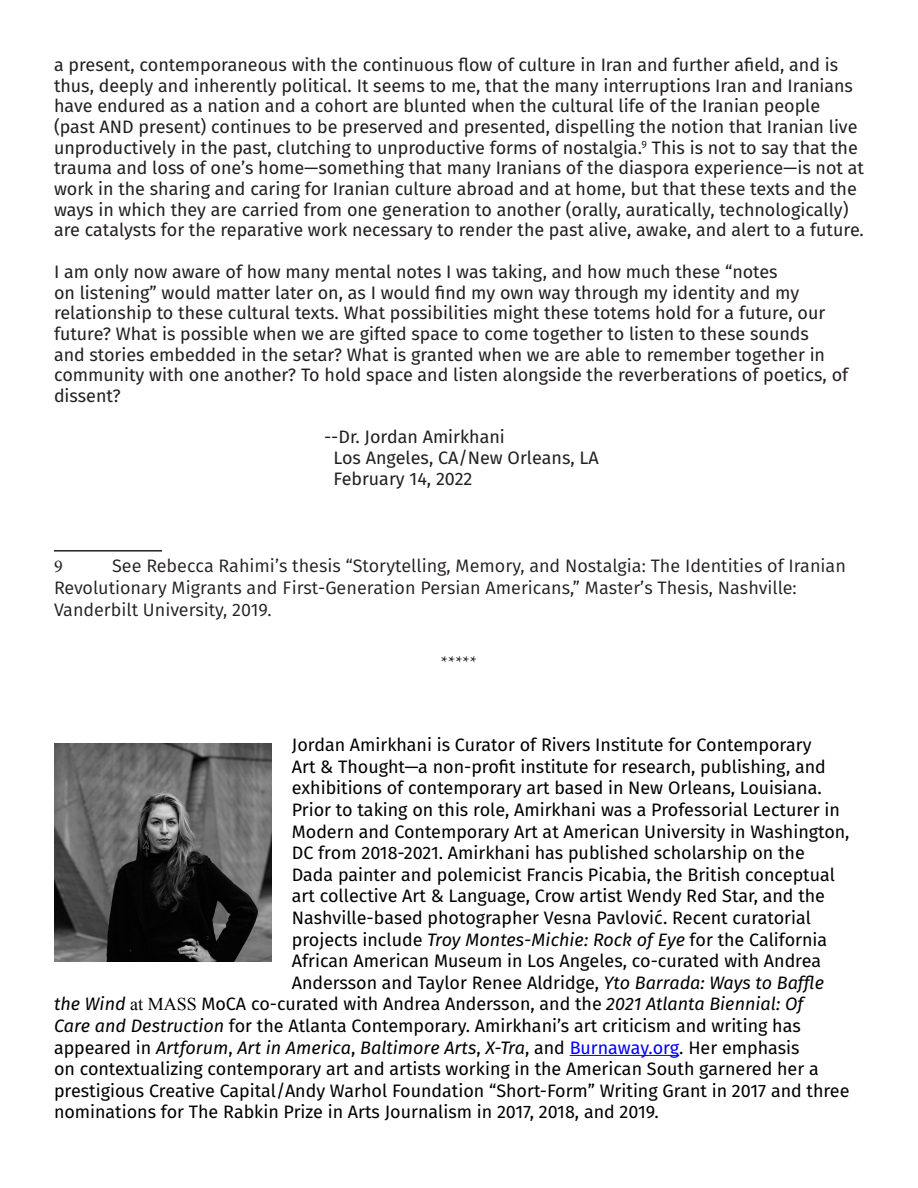
<style>
.page{position:relative;width:918px;height:1188px;background:#fff}
.page>*{position:absolute;margin:0;border:0;box-sizing:border-box;transform-origin:0 0}
.t1{font:18px/20.7px "Fira Sans";color:#231f20}
.t2{font:18px "Fira Sans";color:#000}
.t3{font:18px/21.6px "Fira Sans";color:#231f20}
.t4{font:italic 18px "Fira Sans";color:#000}
.t5{font:18px "Minion Pro";color:#231f20}
.s1{font-style:italic}
.s2{font-family:"Times New Roman"}
.s3{font-style:normal}
.s4{font-style:normal;color:#00f}
</style>
<div class="page">
<hr style="left:54px;top:550px;width:108px;height:2px;background:#231f20">
<img style="left:54px;top:743px;width:218px;height:218px">
<hr style="left:570px;top:1055px;width:109px;height:1px;background:#00f">
<p class="t1" style="left:54px;top:54px;width:811px">a present, contemporaneous with the continuous flow of culture in Iran and further afield, and is thus, deeply and inherently political. It seems to me, that the many interruptions Iran and Iranians have endured as a nation and a cohort are blunted when the cultural life of the Iranian people (past AND present) continues to be preserved and presented, dispelling the notion that Iranian live unproductively in the past, clutching to unproductive forms of nostalgia.<sup>9</sup> This is not to say that the trauma and loss of one’s home—something that many Iranians of the diaspora experience—is not at work in the sharing and caring for Iranian culture abroad and at home, but that these texts and the ways in which they are carried from one generation to another (orally, auratically, technologically) are catalysts for the reparative work necessary to render the past alive, awake, and alert to a future.</p>
<p class="t1" style="left:54px;top:261px;width:796px">I am only now aware of how many mental notes I was taking, and how much these “notes<br>on listening” would matter later on, as I would find my own way through my identity and my relationship to these cultural texts. What possibilities might these totems hold for a future, our future? What is possible when we are gifted space to come together to listen to these sounds<br>and stories embedded in the setar? What is granted when we are able to remember together in community with one another? To hold space and listen alongside the reverberations of poetics, of dissent?</p>
<p class="t1" style="left:324px;top:426px;width:182px">--Dr. Jordan Amirkhani</p>
<p class="t1" style="left:334px;top:447px;width:267px">Los Angeles, CA/New Orleans, LA</p>
<p class="t1" style="left:334px;top:468px;width:141px">February 14, 2022</p>
<p class="t3" style="left:54px;top:555px;width:793px;text-indent:58px">See Rebecca Rahimi’s thesis “Storytelling, Memory, and Nostalgia: The Identities of Iranian<br>Revolutionary Migrants and First-Generation Persian Americans,” Master’s Thesis, Nashville:<br>Vanderbilt University, 2019.</p>
<p class="t5" style="left:441px;top:650px;width:38px">*****</p>
<p class="t5" style="left:54px;top:555px;width:10px">9</p>
<p class="t2" style="left:292px;top:731px;width:521px">Jordan Amirkhani is Curator of Rivers Institute for Contemporary</p>
<p class="t2" style="left:292px;top:753px;width:536px">Art &amp; Thought—a non-profit institute for research, publishing, and</p>
<p class="t2" style="left:292px;top:775px;width:531px">exhibitions of contemporary art based in New Orleans, Louisiana.</p>
<p class="t2" style="left:292px;top:796px;width:550px">Prior to taking on this role, Amirkhani was a Professorial Lecturer in</p>
<p class="t2" style="left:292px;top:818px;width:559px">Modern and Contemporary Art at American University in Washington,</p>
<p class="t2" style="left:292px;top:839px;width:514px">DC from 2018-2021. Amirkhani has published scholarship on the</p>
<p class="t2" style="left:292px;top:861px;width:545px">Dada painter and polemicist Francis Picabia, the British conceptual</p>
<p class="t2" style="left:292px;top:883px;width:535px">art collective Art &amp; Language, Crow artist Wendy Red Star, and the</p>
<p class="t2" style="left:292px;top:904px;width:521px">Nashville-based photographer Vesna Pavlović. Recent curatorial</p>
<p class="t2" style="left:292px;top:926px;width:537px">projects include <span class="s1">Troy Montes-Michie: Rock of Eye</span> for the California</p>
<p class="t2" style="left:292px;top:947px;width:531px">African American Museum in Los Angeles, co-curated with Andrea</p>
<p class="t2" style="left:292px;top:969px;width:534px">Andersson and Taylor Renee Aldridge, <span class="s1">Yto Barrada: Ways to Baffle</span></p>
<p class="t2" style="left:54px;top:991px;width:751px"><span class="s1">the Wind</span> <span class="s2">at MASS</span> MoCA co-curated with Andrea Andersson, and the <span class="s1">2021 Atlanta Biennial: Of</span></p>
<p class="t2" style="left:54px;top:1012px;width:748px"><span class="s1">Care and Destruction</span> for the Atlanta Contemporary. Amirkhani’s art criticism and writing has</p>
<p class="t4" style="left:54px;top:1035px;width:747px"><span class="s3">appeared in</span> Artforum<span class="s3">,</span> Art in America<span class="s3">,</span> Baltimore Arts<span class="s3">,</span> X-Tra<span class="s3">, and</span> <span class="s4">Burnaway.org</span><span class="s3">. Her emphasis</span></p>
<p class="t2" style="left:54px;top:1055px;width:766px">on contextualizing contemporary art and artists working in the American South garnered her a</p>
<p class="t2" style="left:54px;top:1077px;width:797px">prestigious Creative Capital/Andy Warhol Foundation “Short-Form” Writing Grant in 2017 and three</p>
<p class="t2" style="left:54px;top:1099px;width:606px">nominations for The Rabkin Prize in Arts Journalism in 2017, 2018, and 2019.</p>
</div>
